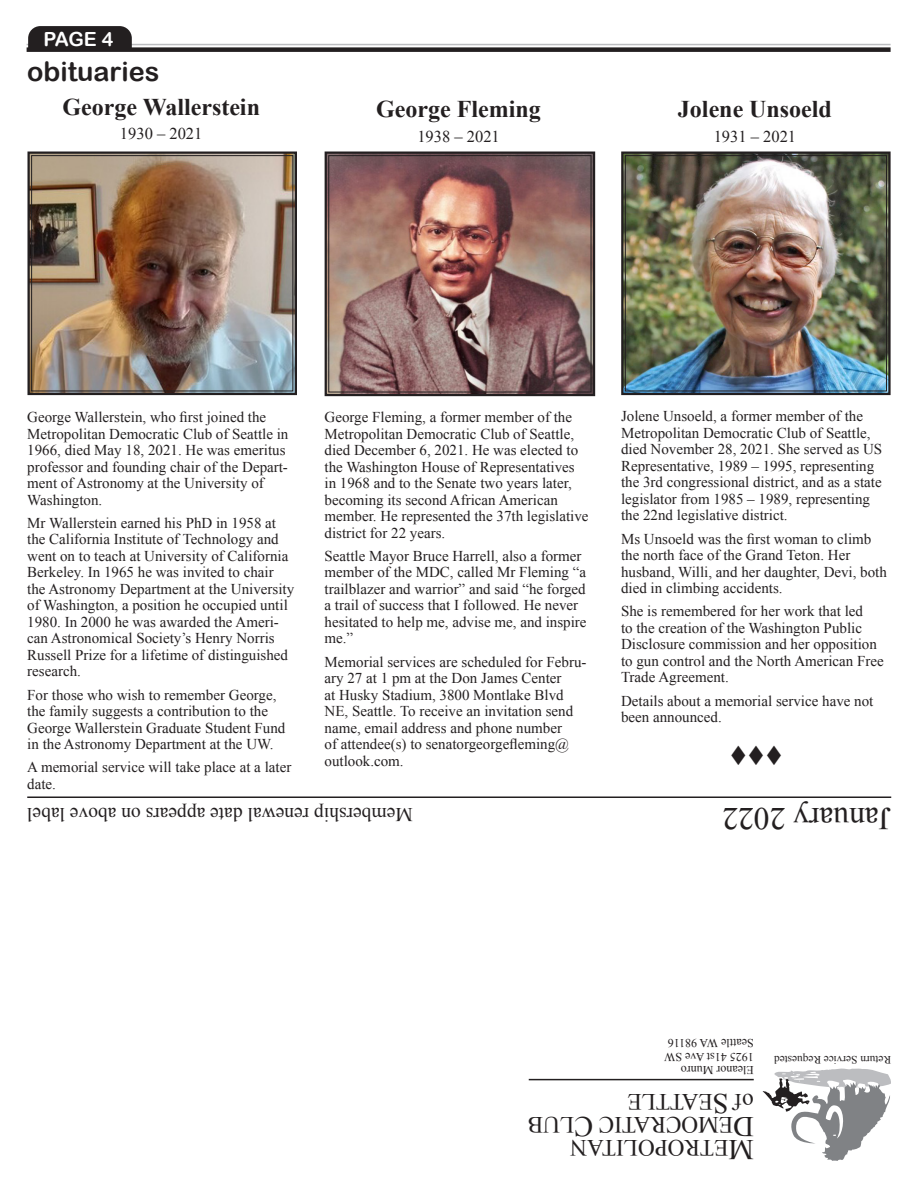
<style>
.page{position:relative;width:918px;height:1188px;background:#fff}
.page>*{position:absolute;margin:0;border:0;box-sizing:border-box;transform-origin:0 0}
.t1{font:31.5px "Times New Roman";color:#231f20}
.t2{font:28.5px "Times New Roman";color:#231f20}
.Header4{font:27px "Arial Rounded MT Bold";color:#231f20}
.t3{font:700 24px "Times New Roman";color:#231f20}
.t4{font:24px "Wingdings";color:#231f20}
.t5{font:23.25px "Times New Roman";color:#231f20}
.t6{font:19.5px "Times New Roman";color:#231f20}
.Header_2{font:19.5px "Arial Rounded MT Bold";color:#fff}
.t7{font:16.5px "Times New Roman";color:#231f20}
.t8{font:15px/16.5px "Times New Roman";color:#231f20}
.t9{font:12px "Times New Roman";color:#231f20}
.t10{font:11.25px "Times New Roman";color:#231f20}
</style>
<div class="page">
<hr style="left:27px;top:796px;width:864px;height:2px;background:#231f20">
<hr style="left:529px;top:1079px;width:225px;height:1px;background:#231f20">
<svg style="left:763px;top:1069px;width:128px;height:92px"></svg>
<hr style="left:27px;top:44px;width:864px;height:1px;background:#bcbdc0">
<div style="left:27px;top:47px;width:864px;height:5px;background:#231f20"></div>
<svg style="left:28px;top:26px;width:104px;height:22px;background:#2a2627"></svg>
<img style="left:27px;top:151px;width:270px;height:245px">
<div style="left:31px;top:155px;width:262px;height:236px;border:1px solid #231f20"></div>
<img style="left:324px;top:151px;width:272px;height:246px">
<div style="left:328px;top:155px;width:263px;height:237px;border:1px solid #231f20"></div>
<img style="left:621px;top:151px;width:270px;height:245px">
<div style="left:625px;top:155px;width:262px;height:236px;border:1px solid #231f20"></div>
<p class="Header_2" style="left:44px;top:28px;width:71px">PAGE 4</p>
<p class="Header4" style="left:27px;top:56px;width:134px">obituaries</p>
<p class="t3" style="left:62px;top:91px;width:199px">George Wallerstein</p>
<p class="t7" style="left:120px;top:122px;width:84px">1930 – 2021</p>
<p class="t3" style="left:376px;top:92px;width:166px">George Fleming</p>
<p class="t7" style="left:417px;top:125px;width:84px">1938 – 2021</p>
<p class="t3" style="left:678px;top:92px;width:156px">Jolene Unsoeld</p>
<p class="t7" style="left:714px;top:125px;width:84px">1931 – 2021</p>
<p class="t8" style="left:27px;top:409px;width:263px">George Wallerstein, who first joined the Metropolitan Democratic Club of Seattle in 1966, died May 18, 2021. He was emeritus professor and founding chair of the Depart&shy;ment of Astronomy at the University of Washington.</p>
<p class="t8" style="left:27px;top:514px;width:269px">Mr Wallerstein earned his PhD in 1958 at the California Institute of Technology and went on to teach at University of California Berkeley. In 1965 he was invited to chair the Astronomy Department at the University of Washington, a position he occupied until 1980. In 2000 he was awarded the Ameri&shy;can Astronomical Society’s Henry Norris Russell Prize for a lifetime of distinguished research.</p>
<p class="t8" style="left:27px;top:686px;width:260px">For those who wish to remember George, the family suggests a contribution to the George Wallerstein Graduate Student Fund in the Astronomy Department at the UW.</p>
<p class="t8" style="left:27px;top:759px;width:266px">A memorial service will take place at a later date.</p>
<p class="t8" style="left:325px;top:409px;width:266px">George Fleming, a former member of the Metropolitan Democratic Club of Seattle, died December 6, 2021. He was elected to the Washington House of Representatives in 1968 and to the Senate two years later, becoming its second African American member. He represented the 37th legislative district for 22 years.</p>
<p class="t8" style="left:325px;top:547px;width:264px">Seattle Mayor Bruce Harrell, also a former member of the MDC, called Mr Fleming “a trailblazer and warrior” and said “he forged a trail of success that I followed. He never hesitated to help me, advise me, and inspire me.”</p>
<p class="t8" style="left:325px;top:653px;width:263px">Memorial services are scheduled for Febru&shy;ary 27 at 1 pm at the Don James Center<br>at Husky Stadium, 3800 Montlake Blvd NE, Seattle. To receive an invitation send name, email address and phone number<br>of attendee(s) to senatorgeorgefleming@ outlook.com.</p>
<p class="t8" style="left:621px;top:408px;width:263px">Jolene Unsoeld, a former member of the Metropolitan Democratic Club of Seattle, died November 28, 2021. She served as US Representative, 1989 – 1995, representing the 3rd congressional district, and as a state legislator from 1985 – 1989, representing the 22nd legislative district.</p>
<p class="t8" style="left:621px;top:530px;width:267px">Ms Unsoeld was the first woman to climb the north face of the Grand Teton. Her husband, Willi, and her daughter, Devi, both died in climbing accidents.</p>
<p class="t8" style="left:621px;top:603px;width:264px">She is remembered for her work that led<br>to the creation of the Washington Public Disclosure commission and her opposition to gun control and the North American Free Trade Agreement.</p>
<p class="t8" style="left:621px;top:692px;width:254px">Details about a memorial service have not been announced.</p>
<p class="t4" style="left:729px;top:742px;width:55px">▼▼▼</p>
<p class="t6" style="left:413px;top:827px;width:387px;rotate:-180deg">Membership renewal date appears on above label</p>
<p class="t1" style="left:891px;top:839px;width:170px;rotate:-180deg">January 2022</p>
<p class="t9" style="left:754px;top:1051px;width:87px;rotate:-180deg">Seattle WA 98116</p>
<p class="t9" style="left:754px;top:1065px;width:91px;rotate:-180deg">1925 41st Ave SW</p>
<p class="t9" style="left:754px;top:1078px;width:74px;rotate:-180deg">Eleanor Munro</p>
<p class="t5" style="left:713px;top:1118px;width:87px;rotate:-180deg">EATTLE</p>
<p class="t2" style="left:729px;top:1123px;width:17px;rotate:-180deg">S</p>
<p class="t5" style="left:754px;top:1118px;width:21px;rotate:-180deg">of</p>
<p class="t5" style="left:574px;top:1140px;width:48px;rotate:-180deg">LUB</p>
<p class="t2" style="left:593px;top:1145px;width:21px;rotate:-180deg">C</p>
<p class="t5" style="left:733px;top:1140px;width:136px;rotate:-180deg">EMOCRATIC</p>
<p class="t2" style="left:754px;top:1145px;width:22px;rotate:-180deg">D</p>
<p class="t5" style="left:728px;top:1163px;width:160px;rotate:-180deg">ETROPOLITAN</p>
<p class="t2" style="left:754px;top:1169px;width:27px;rotate:-180deg">M</p>
<p class="t10" style="left:891px;top:1068px;width:118px;rotate:-180deg">Return Service Requested</p>
</div>
